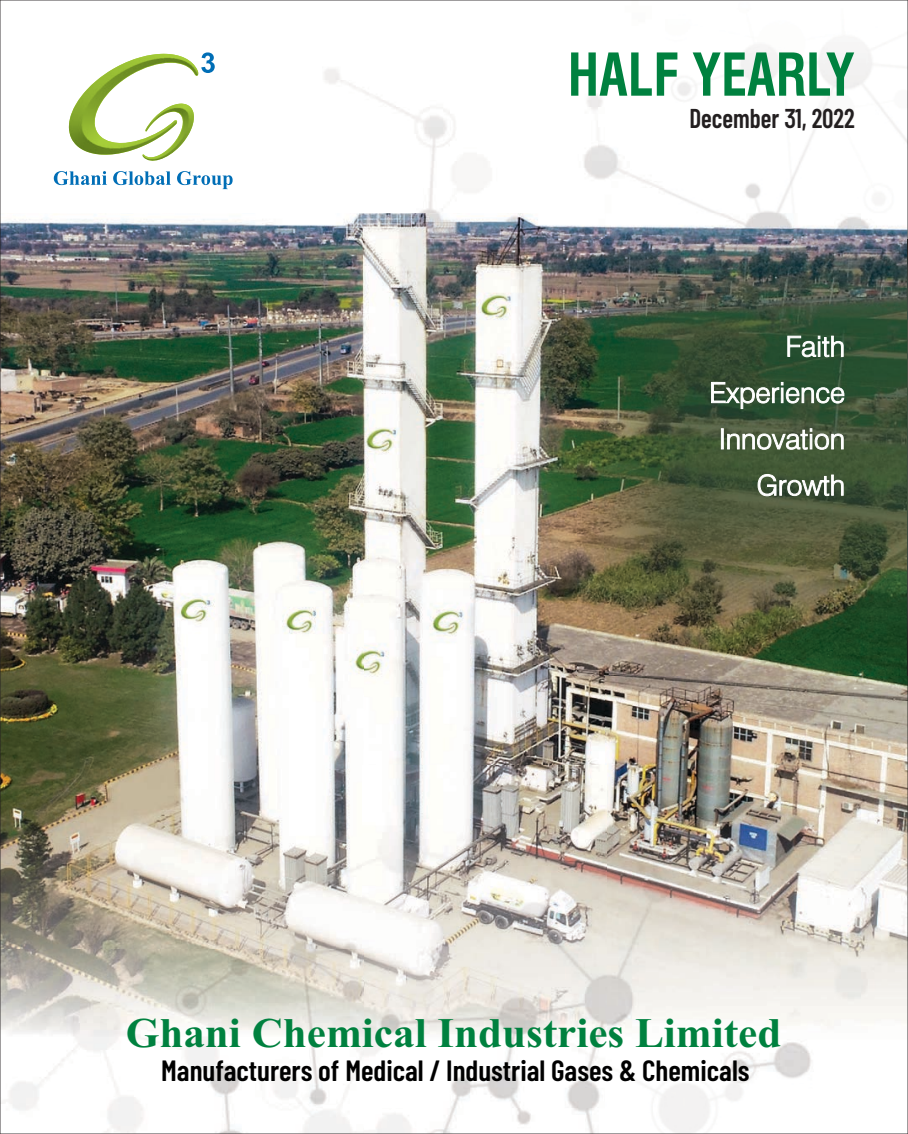
<style>
.page{position:relative;width:908px;height:1134px;background:#fff}
.page>*{position:absolute;margin:0;border:0;box-sizing:border-box;transform-origin:0 0}
.t1{font:700 condensed 57.57px "Swiss 721 BT";color:#00813f;scale:.91 1}
.t2{font:700 42px "Times New Roman";color:#00813f}
.t3{font:600 29.4px "Barlow Condensed";color:#000}
.t4{font:600 27.3px "Barlow Condensed";color:#231f20;scale:.92 1}
</style>
<div class="page">
<img style="left:0;top:0;width:907px;height:1134px">
<svg style="left:54px;top:171px;width:178px;height:18px"></svg>
<svg style="left:62px;top:48px;width:153px;height:117px"></svg>
<img style="left:577px;top:240px;width:331px;height:435px">
<svg style="left:710px;top:335px;width:134px;height:162px"></svg>
<h1 class="t1" style="left:567px;top:52px;width:317px">HALF YEARLY</h1>
<p class="t4" style="left:689px;top:100px;width:181px">December 31, 2022</p>
<h2 class="t2" style="left:126px;top:1018px;width:657px">Ghani Chemical Industries Limited</h2>
<p class="t3" style="left:161px;top:1052px;width:589px">Manufacturers of Medical / Industrial Gases &amp; Chemicals</p>
</div>
